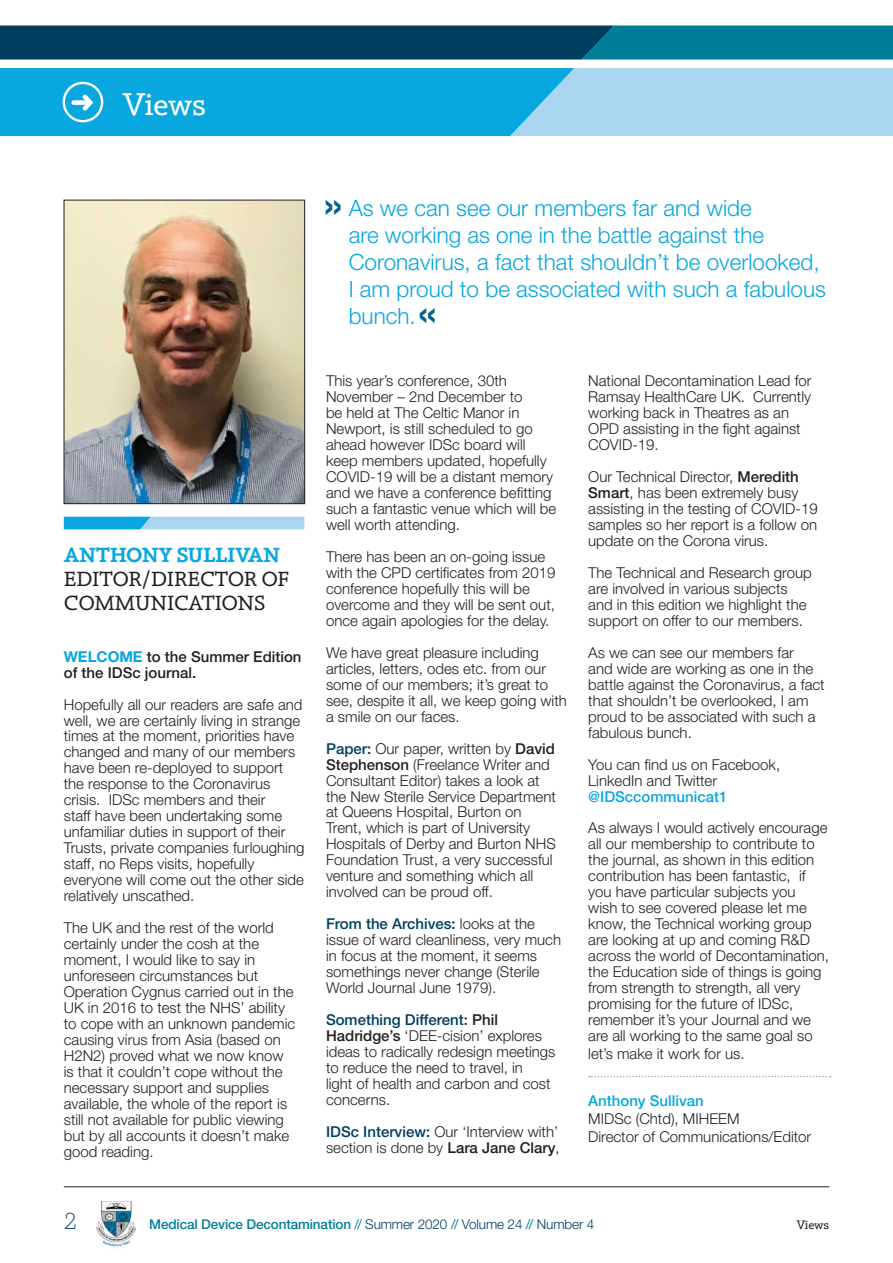
<style>
.page{position:relative;width:893px;height:1263px;background:#fff}
.page>*{position:absolute;margin:0;border:0;box-sizing:border-box;transform-origin:0 0}
.t1{font:500 42px "Helvetica Neue LT Std";color:#016387}
.t2{font:34.5px "Silica";letter-spacing:-.025em;color:#fff}
.t3{font:200 27px "Silica";color:#003e60}
.t4{font:300 22.5px/27px "Helvetica Neue LT Std";color:#08a7e0}
.t5{font:22.5px/24px "Silica";letter-spacing:-.01em;color:#231f20}
.t6{font:600 22.5px "Silica";color:#08a7e0}
.t7{font:300 15px/16px "Helvetica Neue LT Std";color:#231f20}
.t8{font:500 15px/15.9px "Helvetica Neue LT Std";color:#231f20}
.t9{font:500 15px "Helvetica Neue LT Std";color:#08a7e0}
.t10{font:500 13.5px "Helvetica Neue LT Std";letter-spacing:-.01em;color:#007e99}
.t11{font:13.5px "Silica";letter-spacing:-.025em;color:#231f20}
.s1{font-weight:700;color:#08a7e0}
.s2{font-weight:500;color:#003e60}
.s3{font-weight:500}
.s4{font-weight:400}
.s5{font-weight:300;color:#003e60}
</style>
<div class="page">
<img style="left:66px;top:202px;width:237px;height:300px">
<div style="left:64px;top:200px;width:241px;height:304px;border:1px solid #231f20"></div>
<svg style="left:0;top:26px;width:893px;height:34px;background:#035574"></svg>
<svg style="left:64px;top:517px;width:240px;height:12px;background:#73c5eb"></svg>
<hr style="left:64px;top:1186px;width:765px;height:1px;background:#231f20">
<img style="left:97px;top:1201px;width:38px;height:46px">
<svg style="left:0;top:68px;width:893px;height:68px;background:#49b9e6"></svg>
<svg style="left:589px;top:1076px;width:242px;height:1px"></svg>
<h2 class="t2" style="left:123px;top:84px;width:85px">Views</h2>
<h3 class="t6" style="left:64px;top:541px;width:218px">ANTHONY SULLIVAN</h3>
<h3 class="t5" style="left:64px;top:566px;width:227px">EDITOR/DIRECTOR OF<br>COMMUNICATIONS</h3>
<p class="t8" style="left:64px;top:648px;width:239px"><span class="s1">WELCOME</span> to the Summer Edition of the IDSc journal.</p>
<p class="t7" style="left:64px;top:696px;width:242px">Hopefully all our readers are safe and well, we are certainly living in strange times at the moment, priorities have changed and many of our members have been re-deployed to support the response to the Coronavirus crisis. IDSc members and their<br>staff have been undertaking some unfamiliar duties in support of their Trusts, private companies furloughing staff, no Reps visits, hopefully everyone will come out the other side relatively unscathed.</p>
<p class="t7" style="left:64px;top:919px;width:233px">The UK and the rest of the world certainly under the cosh at the moment, I would like to say in unforeseen circumstances but<br>Operation Cygnus carried out in the<br>UK in 2016 to test the NHS’ ability to cope with an unknown pandemic causing virus from Asia (based on<br>H2N2) proved what we now know is that it couldn’t cope without the necessary support and supplies available, the whole of the report is still not available for public viewing but by all accounts it doesn’t make good reading.</p>
<h3 class="t4" style="left:349px;top:194px;width:479px">As we can see our members far and wide<br>are working as one in the battle against the Coronavirus, a fact that shouldn’t be overlooked, I am proud to be associated with such a fabulous bunch.</h3>
<h1 class="t1" style="left:343px;top:236px;width:21px;rotate:-180deg">«</h1>
<h1 class="t1" style="left:418px;top:287px;width:21px">«</h1>
<p class="t7" style="left:326px;top:372px;width:232px">This year’s conference, 30th<br>November – 2nd December to<br>be held at The Celtic Manor in<br>Newport, is still scheduled to go ahead however IDSc board will keep members updated, hopefully<br>COVID-19 will be a distant memory and we have a conference befitting such a fantastic venue which will be well worth attending.</p>
<p class="t7" style="left:326px;top:548px;width:231px">There has been an on-going issue with the CPD certificates from 2019 conference hopefully this will be overcome and they will be sent out, once again apologies for the delay.</p>
<p class="t7" style="left:326px;top:644px;width:242px">We have great pleasure including articles, letters, odes etc. from our some of our members; it’s great to see, despite it all, we keep going with a smile on our faces.</p>
<p class="t7" style="left:326px;top:740px;width:231px"><span class="s2">Paper:</span> Our paper, written by <span class="s3">David<br>Stephenson</span> (Freelance Writer and<br>Consultant Editor) takes a look at the New Sterile Service Department at Queens Hospital, Burton on<br>Trent, which is part of University<br>Hospitals of Derby and Burton NHS<br>Foundation Trust, a very successful venture and something which all involved can be proud off.</p>
<p class="t7" style="left:326px;top:916px;width:237px"><span class="s2">From the Archives:</span> looks at the issue of ward cleanliness, very much in focus at the moment, it seems somethings never change (Sterile<br>World Journal June 1979).</p>
<p class="t7" style="left:326px;top:1011px;width:231px"><span class="s2">Something Different:</span> <span class="s3">Phil<br>Hadridge’s</span> ‘DEE-cision’ explores ideas to radically redesign meetings to reduce the need to travel, in<br>light of health and carbon and cost concerns.</p>
<p class="t7" style="left:326px;top:1123px;width:235px"><span class="s2">IDSc Interview:</span> Our ‘Interview with’ section is done by <span class="s3">Lara Jane Clary</span>,</p>
<p class="t7" style="left:588px;top:372px;width:225px">National Decontamination Lead for<br>Ramsay HealthCare UK. Currently working back in Theatres as an<br>OPD assisting in the fight against<br>COVID-19.</p>
<p class="t7" style="left:588px;top:468px;width:231px">Our Technical Director, <span class="s3">Meredith<br>Smart</span>, has been extremely busy assisting in the testing of COVID-19 samples so her report is a follow on update on the Corona virus.</p>
<p class="t7" style="left:588px;top:564px;width:225px">The Technical and Research group are involved in various subjects and in this edition we highlight the support on offer to our members.</p>
<p class="t7" style="left:588px;top:644px;width:238px">As we can see our members far<br>and wide are working as one in the battle against the Coronavirus, a fact that shouldn’t be overlooked, I am proud to be associated with such a fabulous bunch.</p>
<p class="t7" style="left:588px;top:756px;width:194px">You can find us on Facebook,<br>LinkedIn and Twitter</p>
<p class="t9" style="left:588px;top:787px;width:141px">@IDSccommunicat1</p>
<p class="t7" style="left:588px;top:820px;width:242px">As always I would actively encourage all our membership to contribute to the journal, as shown in this edition contribution has been fantastic, if you have particular subjects you<br>wish to see covered please let me know, the Technical working group are looking at up and coming R&amp;D across the world of Decontamination, the Education side of things is going from strength to strength, all very promising for the future of IDSc, remember it’s your Journal and we are all working to the same goal so</p>
<p class="t7" style="left:588px;top:1045px;width:158px">let’s make it work for us.</p>
<p class="t9" style="left:588px;top:1091px;width:117px">Anthony Sullivan</p>
<p class="t7" style="left:588px;top:1109px;width:225px;line-height:18px">MIDSc (Chtd), MIHEEM<br>Director of Communications/Editor</p>
<h3 class="t3" style="left:64px;top:1205px;width:15px">2</h3>
<p class="t10" style="left:149px;top:1216px;width:447px">Medical Device Decontamination <span class="s4">//</span> <span class="s5">Summer 2020</span> <span class="s4">//</span> <span class="s5">Volume 24</span> <span class="s4">//</span> <span class="s5">Number 4</span></p>
<p class="t11" style="left:796px;top:1217px;width:34px">Views</p>
</div>
